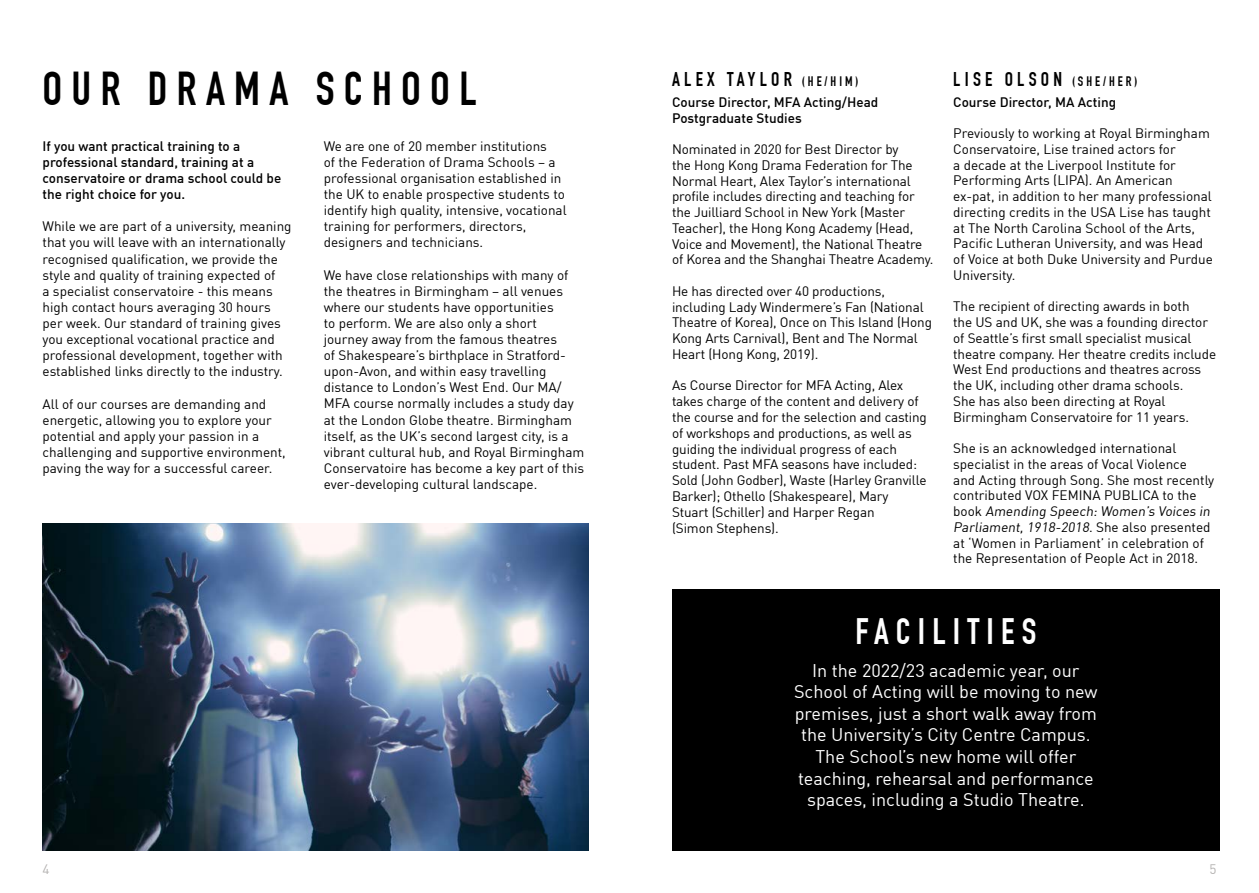
<style>
.page{position:relative;width:1259px;height:893px;background:#fff}
.page>*{position:absolute;margin:0;border:0;box-sizing:border-box;transform-origin:0 0}
.t1{font:700 46.5px "DIN Condensed";letter-spacing:.2em;color:#000}
.t2{font:700 36px "DIN Condensed";letter-spacing:.2em;color:#fff}
.t3{font:700 19.5px "DIN Condensed";letter-spacing:.22em;color:#000}
.t4{font:18px/21.6px "DIN Offc";color:#fff;text-align:center}
.t5{font:13.5px/15.8px "DIN Offc";color:#000}
.t6{font:500 13.5px/16px "DIN Offc";color:#000}
.t7{font:13.5px "DIN Offc";color:#b4b2b1}
.s1{font-size:13.5px}
</style>
<div class="page">
<div style="left:672px;top:589px;width:547px;height:261px;background:#000"></div>
<img style="left:43px;top:523px;width:545px;height:327px">
<h1 class="t1" style="left:43px;top:62px;width:435px">OUR DRAMA SCHOOL</h1>
<p class="t6" style="left:43px;top:137px;width:240px">If you want practical training to a professional standard, training at a conservatoire or drama school could be the right choice for you.</p>
<p class="t5" style="left:43px;top:218px;width:250px">While we are part of a university, meaning that you will leave with an internationally recognised qualification, we provide the style and quality of training expected of<br>a specialist conservatoire - this means high contact hours averaging 30 hours per week. Our standard of training gives you exceptional vocational practice and professional development, together with established links directly to the industry.</p>
<p class="t5" style="left:43px;top:395px;width:245px">All of our courses are demanding and energetic, allowing you to explore your potential and apply your passion in a challenging and supportive environment, paving the way for a successful career.</p>
<p class="t5" style="left:324px;top:137px;width:244px">We are one of 20 member institutions<br>of the Federation of Drama Schools – a professional organisation established in the UK to enable prospective students to identify high quality, intensive, vocational training for performers, directors, designers and technicians.</p>
<p class="t5" style="left:324px;top:266px;width:262px;line-height:16.2px">We have close relationships with many of the theatres in Birmingham – all venues where our students have opportunities<br>to perform. We are also only a short journey away from the famous theatres<br>of Shakespeare’s birthplace in Stratford&shy;upon-Avon, and within easy travelling distance to London’s West End. Our MA/ MFA course normally includes a study day at the London Globe theatre. Birmingham itself, as the UK’s second largest city, is a vibrant cultural hub, and Royal Birmingham Conservatoire has become a key part of this ever-developing cultural landscape.</p>
<h3 class="t3" style="left:672px;top:68px;width:188px">ALEX TAYLOR <span class="s1">(HE/HIM)</span></h3>
<p class="t6" style="left:672px;top:93px;width:208px">Course Director, MFA Acting/Head<br>Postgraduate Studies</p>
<p class="t5" style="left:672px;top:141px;width:263px">Nominated in 2020 for Best Director by<br>the Hong Kong Drama Federation for The Normal Heart, Alex Taylor’s international profile includes directing and teaching for the Juilliard School in New York (Master Teacher), the Hong Kong Academy (Head, Voice and Movement), the National Theatre of Korea and the Shanghai Theatre Academy.</p>
<p class="t5" style="left:672px;top:283px;width:261px">He has directed over 40 productions, including Lady Windermere’s Fan (National Theatre of Korea), Once on This Island (Hong Kong Arts Carnival), Bent and The Normal Heart (Hong Kong, 2019).</p>
<p class="t5" style="left:672px;top:377px;width:256px">As Course Director for MFA Acting, Alex takes charge of the content and delivery of the course and for the selection and casting of workshops and productions, as well as guiding the individual progress of each student. Past MFA seasons have included:<br>Sold (John Godber), Waste (Harley Granville Barker); Othello (Shakespeare), Mary Stuart (Schiller) and Harper Regan<br>(Simon Stephens).</p>
<h3 class="t3" style="left:953px;top:68px;width:186px">LISE OLSON <span class="s1">(SHE/HER)</span></h3>
<p class="t6" style="left:953px;top:93px;width:164px">Course Director, MA Acting</p>
<p class="t5" style="left:953px;top:125px;width:261px">Previously to working at Royal Birmingham Conservatoire, Lise trained actors for<br>a decade at the Liverpool Institute for Performing Arts (LIPA). An American ex-pat, in addition to her many professional directing credits in the USA Lise has taught at The North Carolina School of the Arts, Pacific Lutheran University, and was Head of Voice at both Duke University and Purdue University.</p>
<p class="t5" style="left:953px;top:298px;width:264px">The recipient of directing awards in both<br>the US and UK, she was a founding director of Seattle’s first small specialist musical theatre company. Her theatre credits include West End productions and theatres across the UK, including other drama schools.<br>She has also been directing at Royal Birmingham Conservatoire for 11 years.</p>
<p class="t5" style="left:953px;top:440px;width:262px">She is an acknowledged international specialist in the areas of Vocal Violence<br>and Acting through Song. She most recently contributed VOX FEMINA PUBLICA to the<br>b o o k Amending Speech: Women’s Voices in Parliament, 1918-2018. S h e a lso p rese nted at ‘Women in Parliament’ in celebration of the Representation of People Act in 2018.</p>
<h2 class="t2" style="left:855px;top:611px;width:182px">FACILITIES</h2>
<p class="t4" style="left:794px;top:659px;width:305px">In the 2022/23 academic year, our School of Acting will be moving to new premises, just a short walk away from the University’s City Centre Campus.<br>The School’s new home will offer teaching, rehearsal and performance spaces, including a Studio Theatre.</p>
<p class="t7" style="left:43px;top:860px;width:9px">4</p>
<p class="t7" style="left:1209px;top:860px;width:9px">5</p>
</div>
